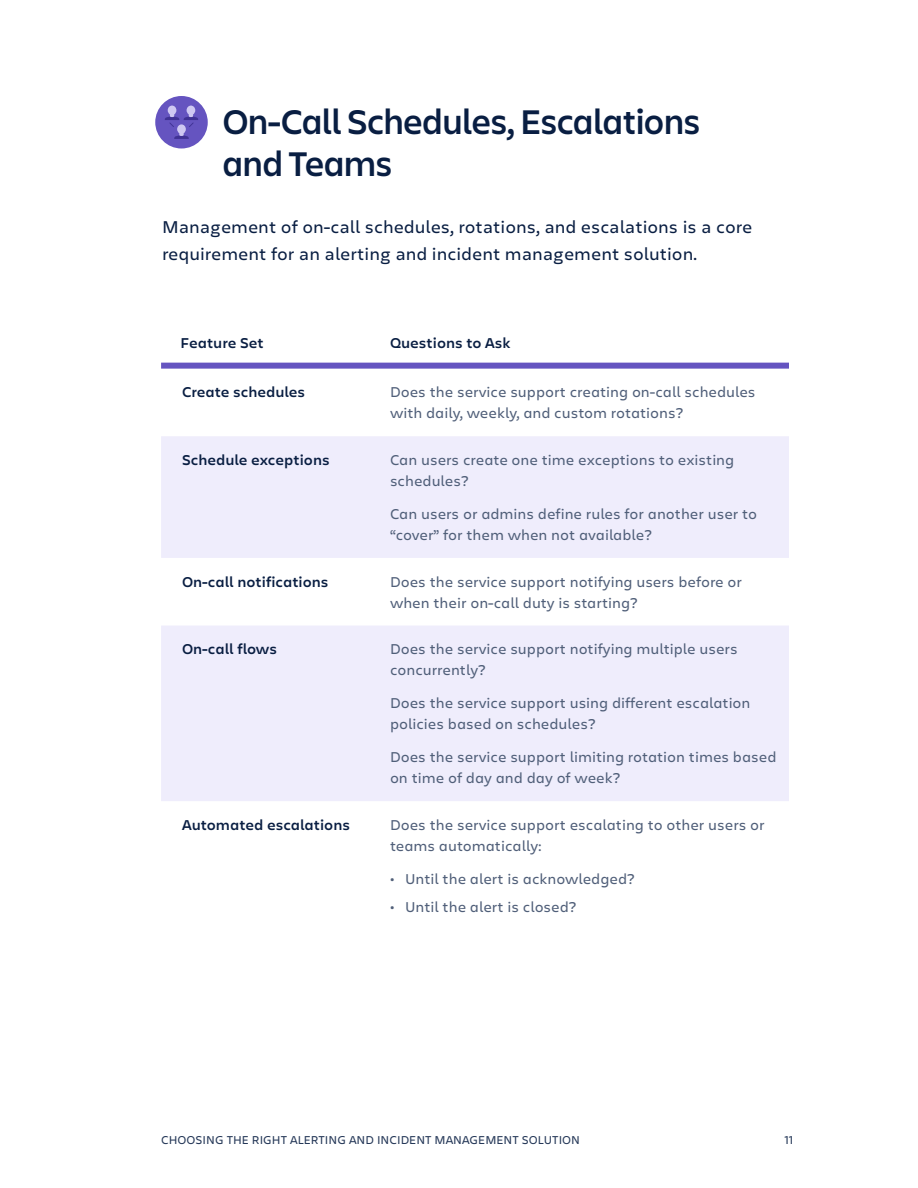
<style>
.page{position:relative;width:918px;height:1188px;background:#fff}
.page>*{position:absolute;margin:0;border:0;box-sizing:border-box;transform-origin:0 0}
.t1{font:600 36px/42px "Charlie Display";color:#091e42}
.t2{font:18px/27px "Charlie Text";color:#091e42}
.t3{font:15px/21px "Charlie Text";color:#505f79}
.t4{font:600 15px "Charlie Text";color:#091e42}
.t5{font:12px "Charlie Text";color:#253858}
.s1{font-weight:700}
</style>
<div class="page">
<svg style="left:161px;top:436px;width:628px;height:365px;fill:#efedfc"></svg>
<div style="left:161px;top:363px;width:208px;height:6px;background:#6554c0"></div>
<div style="left:369px;top:363px;width:420px;height:6px;background:#6554c0"></div>
<div style="left:155px;top:96px;width:53px;height:52px;background:#6554c0;border-radius:50%"></div>
<svg style="left:165px;top:106px;width:33px;height:33px"></svg>
<h1 class="t1" style="left:223px;top:99px;width:479px">On-Call Schedules, Escalations and Teams</h1>
<p class="t2" style="left:162px;top:212px;width:592px">Management of on-call schedules, rotations, and escalations is a core requirement for an alerting and incident management solution.</p>
<p class="t4" style="left:181px;top:332px;width:85px">Feature Set</p>
<p class="t4" style="left:390px;top:332px;width:122px">Questions to Ask</p>
<p class="t4" style="left:182px;top:381px;width:125px">Create schedules</p>
<p class="t3" style="left:390px;top:381px;width:367px">Does the service support creating on-call schedules with daily, weekly, and custom rotations?</p>
<p class="t4" style="left:182px;top:449px;width:149px">Schedule exceptions</p>
<p class="t3" style="left:390px;top:449px;width:346px">Can users create one time exceptions to existing schedules?</p>
<p class="t3" style="left:390px;top:503px;width:369px">Can users or admins define rules for another user to “cover” for them when not available?</p>
<p class="t4" style="left:182px;top:571px;width:148px">On-call notifications</p>
<p class="t3" style="left:390px;top:570px;width:354px">Does the service support notifying users before or when their on-call duty is starting?</p>
<p class="t4" style="left:182px;top:638px;width:97px">On-call flows</p>
<p class="t3" style="left:390px;top:638px;width:349px">Does the service support notifying multiple users concurrently?</p>
<p class="t3" style="left:390px;top:692px;width:362px">Does the service support using different escalation policies based on schedules?</p>
<p class="t3" style="left:390px;top:746px;width:388px">Does the service support limiting rotation times based on time of day and day of week?</p>
<p class="t4" style="left:182px;top:814px;width:170px">Automated escalations</p>
<p class="t3" style="left:390px;top:813px;width:376px">Does the service support escalating to other users or teams automatically:</p>
<p class="t3" style="left:390px;top:864px;width:246px;line-height:28.5px"><span class="s1">·</span> Until the alert is acknowledged? <span class="s1">·</span> Until the alert is closed?</p>
<p class="t5" style="left:161px;top:1131px;width:420px">CHOOSING THE RIGHT ALERTING AND INCIDENT MANAGEMENT SOLUTION</p>
<p class="t5" style="left:784px;top:1131px;width:11px">11</p>
</div>
